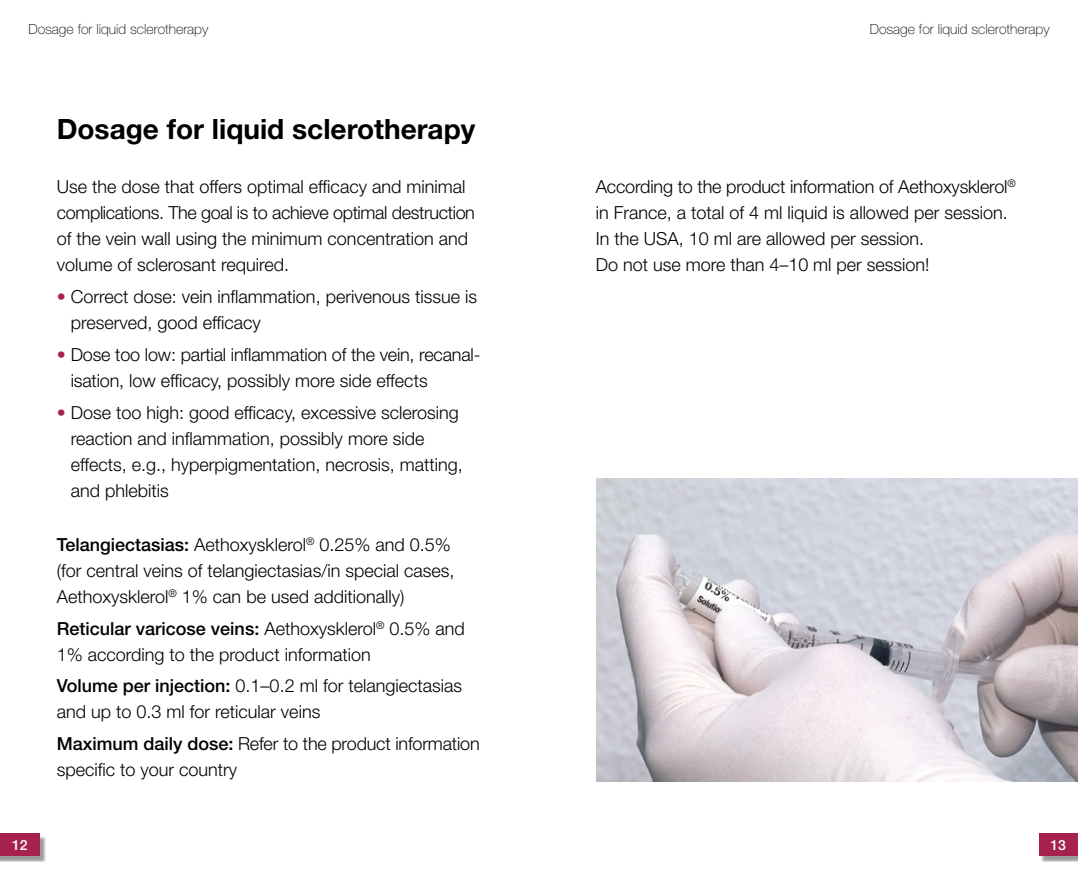
<style>
.page{position:relative;width:1078px;height:879px;background:#fff}
.page>*{position:absolute;margin:0;border:0;box-sizing:border-box;transform-origin:0 0}
.Headline{font:700 28px "Helvetica Neue LT Std";color:#000}
.Fliesstext{font:300 18px/26px "Helvetica Neue LT Std";color:#000}
.Kapitel{font:100 14px "Helvetica Neue LT Std";color:#000}
.t1{font:500 14px "Helvetica Neue LT Std";color:#fff}
.s1{color:#a6214b}
.s2{font-weight:500}
</style>
<div class="page">
<img style="left:596px;top:478px;width:481px;height:303px">
<div style="left:0;top:835px;width:46px;height:27px;background:#000;opacity:.4"></div>
<div style="left:0;top:833px;width:40px;height:23px;background:#a6214b"></div>
<div style="left:1040px;top:835px;width:37px;height:27px;background:#000;opacity:.4"></div>
<div style="left:1038px;top:833px;width:39px;height:23px;background:#a6214b"></div>
<p class="Kapitel" style="left:28px;top:21px;width:181px">Dosage for liquid sclerotherapy</p>
<p class="Kapitel" style="left:869px;top:21px;width:181px">Dosage for liquid sclerotherapy</p>
<p class="Headline" style="left:57px;top:112px;width:420px">Dosage for liquid sclerotherapy</p>
<p class="Fliesstext" style="left:57px;top:174px;width:419px">Use the dose that offers optimal efficacy and minimal complications. The goal is to achieve optimal destruction of the vein wall using the minimum concentration and volume of sclerosant required.</p>
<p class="Fliesstext" style="left:71px;top:283px;width:408px;text-indent:-14px"><span class="s1">•</span> Correct dose: vein inflammation, perivenous tissue is preserved, good efficacy</p>
<p class="Fliesstext" style="left:71px;top:341px;width:409px;text-indent:-14px"><span class="s1">•</span> Dose too low: partial inflammation of the vein, recanal&shy;isation, low efficacy, possibly more side effects</p>
<p class="Fliesstext" style="left:71px;top:399px;width:393px;text-indent:-14px"><span class="s1">•</span> Dose too high: good efficacy, excessive sclerosing reaction and inflammation, possibly more side effects, e.g., hyperpigmentation, necrosis, matting, and phlebitis</p>
<p class="Fliesstext" style="left:57px;top:531px;width:399px"><span class="s2">Telangiectasias:</span> Aethoxysklerol<sup>®</sup> 0.25% and 0.5% (for central veins of telangiectasias/in special cases,<br>Aethoxysklerol<sup>®</sup> 1% can be used additionally)</p>
<p class="Fliesstext" style="left:57px;top:615px;width:409px"><span class="s2">Reticular varicose veins:</span> Aethoxysklerol<sup>®</sup> 0.5% and<br>1% according to the product information</p>
<p class="Fliesstext" style="left:57px;top:672px;width:407px"><span class="s2">Volume per injection:</span> 0.1–0.2 ml for telangiectasias and up to 0.3 ml for reticular veins</p>
<p class="Fliesstext" style="left:57px;top:730px;width:424px"><span class="s2">Maximum daily dose:</span> Refer to the product information specific to your country</p>
<p class="Fliesstext" style="left:595px;top:173px;width:421px">According to the product information of Aethoxysklerol<sup>® </sup>in France, a total of 4 ml liquid is allowed per session.<br>In the USA, 10 ml are allowed per session.<br>Do not use more than 4–10 ml per session!</p>
<p class="t1" style="left:12px;top:836px;width:17px">12</p>
<p class="t1" style="left:1050px;top:836px;width:17px">13</p>
</div>
